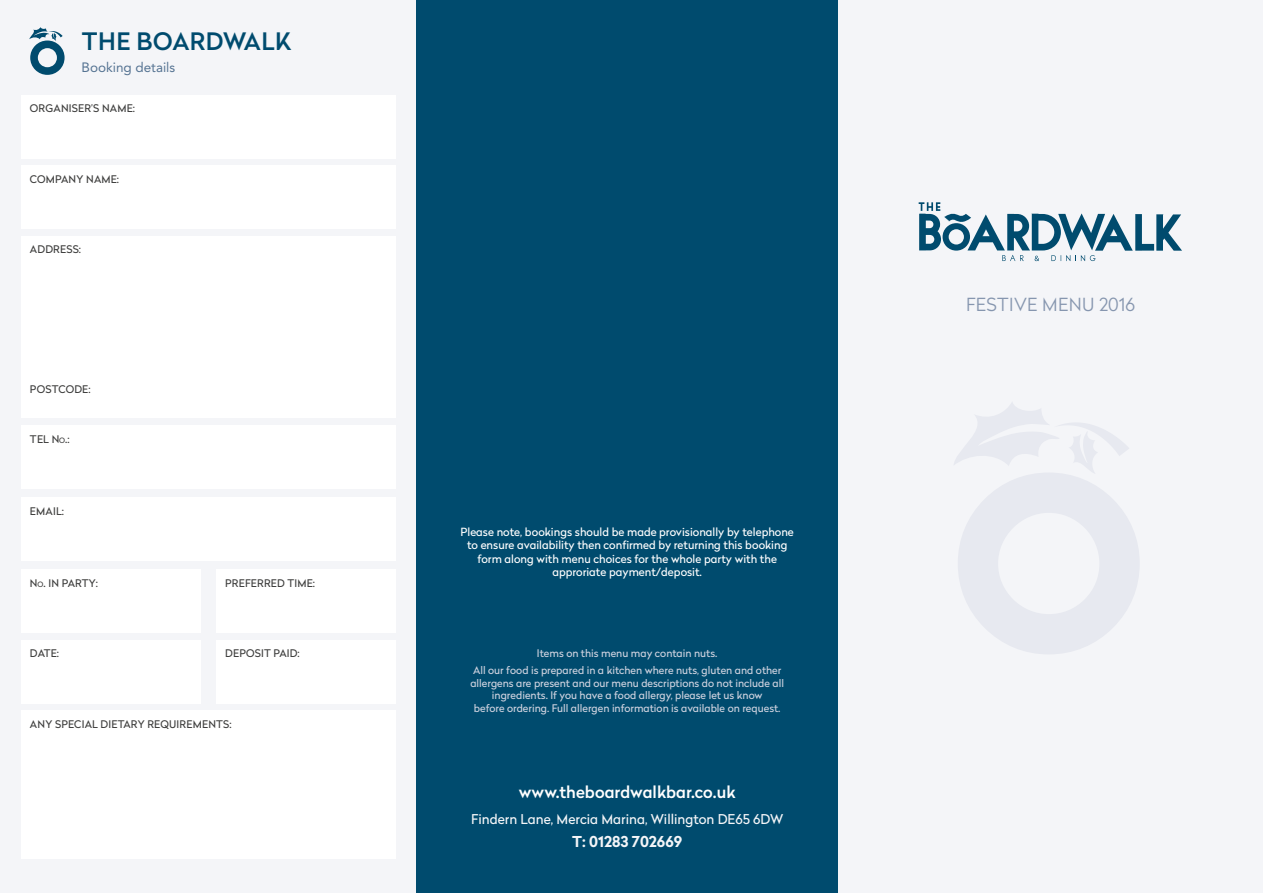
<style>
.page{position:relative;width:1263px;height:893px;background:#fff}
.page>*{position:absolute;margin:0;border:0;box-sizing:border-box;transform-origin:0 0}
.t1{font:500 24px "Radikal";letter-spacing:.02em;color:#004b6e}
.t2{font:300 18px "Radikal";letter-spacing:.02em;color:#8696af}
.t3{font:500 16.5px "Radikal";color:#fff}
.t4{font:700 15px "Radikal";color:#f4f5f8}
.t5{font:13.5px "Radikal";color:#f4f5f8}
.t6{font:13.5px "Avenir";color:#557392}
.t7{font:11.25px/13.5px "Radikal";color:#fff;text-align:center}
.t8{font:10.5px/12.6px "Radikal";color:#ced2df;text-align:center}
.t9{font:10.5px "Radikal";letter-spacing:.02em;color:#3d3d3c}
.s1{font-size:7.35px}
.s2{font-style:inherit}
</style>
<div class="page">
<div style="left:0;top:0;width:417px;height:893px;background:#f4f5f8"></div>
<div style="left:21px;top:95px;width:375px;height:64px;background:#fff"></div>
<div style="left:21px;top:236px;width:375px;height:181px;background:#fff"></div>
<div style="left:21px;top:425px;width:375px;height:64px;background:#fff"></div>
<div style="left:21px;top:497px;width:375px;height:64px;background:#fff"></div>
<div style="left:21px;top:569px;width:180px;height:64px;background:#fff"></div>
<div style="left:21px;top:710px;width:375px;height:149px;background:#fff"></div>
<div style="left:21px;top:165px;width:375px;height:64px;background:#fff"></div>
<div style="left:216px;top:569px;width:180px;height:64px;background:#fff"></div>
<div style="left:21px;top:640px;width:180px;height:63px;background:#fff"></div>
<div style="left:216px;top:640px;width:180px;height:63px;background:#fff"></div>
<div style="left:838px;top:0;width:425px;height:893px;background:#f4f5f8"></div>
<div style="left:417px;top:0;width:421px;height:893px;background:#004b6e"></div>
<svg style="left:919px;top:202px;width:263px;height:59px"></svg>
<svg style="left:954px;top:403px;width:185px;height:251px"></svg>
<svg style="left:29px;top:27px;width:36px;height:48px"></svg>
<h1 class="t1" style="left:82px;top:24px;width:211px">THE BOARDWALK</h1>
<p class="t6" style="left:81px;top:59px;width:95px">Booking details</p>
<p class="t9" style="left:30px;top:101px;width:107px">ORGANISER’S NAME:</p>
<p class="t9" style="left:30px;top:172px;width:91px">COMPANY NAME:</p>
<p class="t9" style="left:30px;top:242px;width:53px">ADDRESS:</p>
<p class="t9" style="left:30px;top:382px;width:62px">POSTCODE:</p>
<p class="t9" style="left:30px;top:431px;width:41px">TEL N<span class="s1">o</span><span class="s2">.</span>:</p>
<p class="t9" style="left:30px;top:503px;width:36px">EMAIL:</p>
<p class="t9" style="left:30px;top:575px;width:70px">N<span class="s1">o</span><span class="s2">.</span> IN PARTY:</p>
<p class="t9" style="left:225px;top:575px;width:91px">PREFERRED TIME:</p>
<p class="t9" style="left:30px;top:646px;width:31px">DATE:</p>
<p class="t9" style="left:225px;top:646px;width:76px">DEPOSIT PAID:</p>
<p class="t9" style="left:30px;top:716px;width:203px">ANY SPECIAL DIETARY REQUIREMENTS:</p>
<p class="t7" style="left:460px;top:524px;width:335px">Please note, bookings should be made provisionally by telephone to ensure availability then confirmed by returning this booking form along with menu choices for the whole party with the approriate payment/deposit.</p>
<p class="t8" style="left:473px;top:645px;width:310px;line-height:16.8px">Items on this menu may contain nuts.<br>All our food is prepared in a kitchen where nuts, gluten and other</p>
<p class="t8" style="left:470px;top:676px;width:315px">allergens are present and our menu descriptions do not include all ingredients. If you have a food allergy, please let us know<br>before ordering. Full allergen information is available on request.</p>
<h3 class="t3" style="left:519px;top:780px;width:218px">www.theboardwalkbar.co.uk</h3>
<p class="t5" style="left:471px;top:810px;width:314px">Findern Lane, Mercia Marina, Willington DE65 6DW</p>
<h3 class="t4" style="left:572px;top:830px;width:112px">T: 01283 702669</h3>
<h2 class="t2" style="left:966px;top:291px;width:171px">FESTIVE MENU 2016</h2>
</div>
